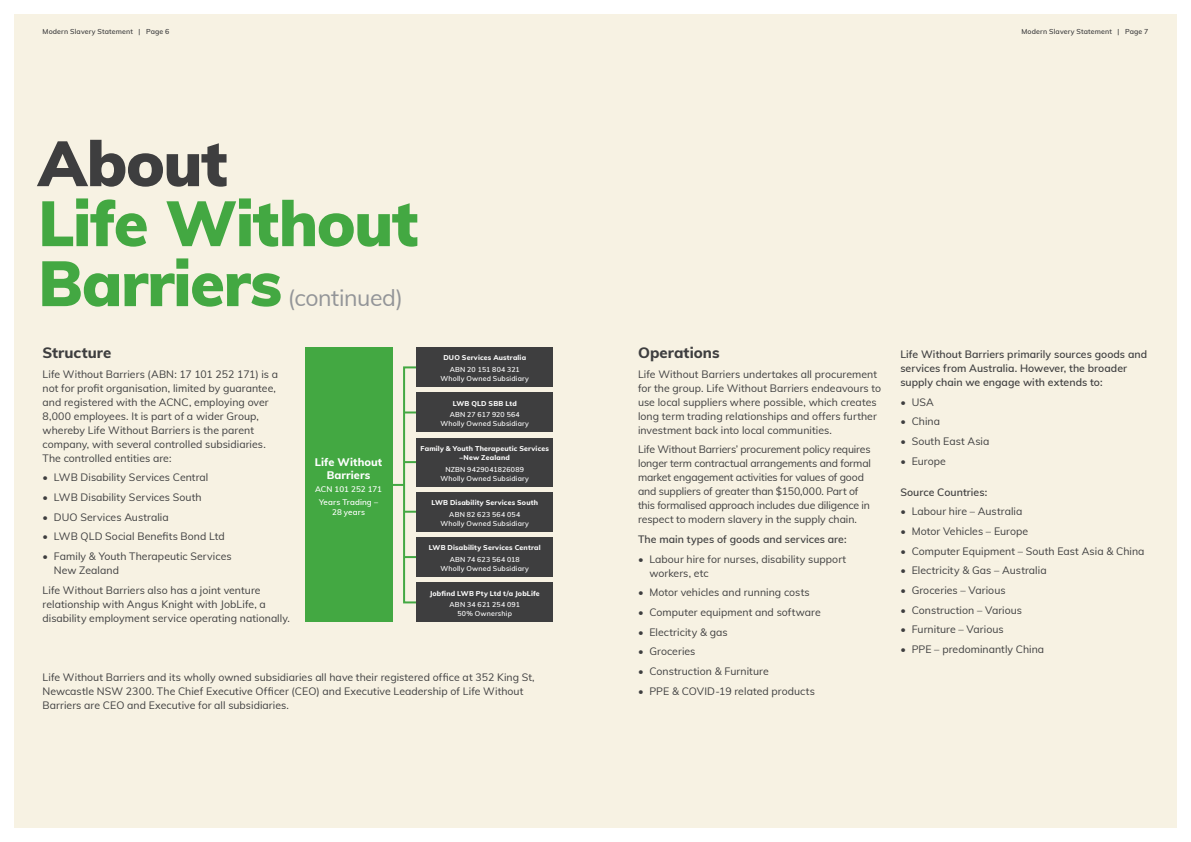
<style>
.page{position:relative;width:1191px;height:842px;background:#fff}
.page>*{position:absolute;margin:0;border:0;box-sizing:border-box;transform-origin:0 0}
.t1{font:900 63px/60px "Muli";letter-spacing:-.02em;color:#43a842}
.t2{font:900 63px "Muli";letter-spacing:-.02em;color:#3e3e3f}
.t3{font:23px "Muli";letter-spacing:-.015em;color:#939598}
.t4{font:800 15px "Muli";letter-spacing:.005em;color:#3e3e3f}
.t5{font:800 11px/13px "Muli";letter-spacing:.005em;color:#fff;text-align:center}
.t6{font:10.5px/14px "Muli";letter-spacing:.005em;color:#3e3e3f}
.t7{font:10.5px/14px "Muli";letter-spacing:-.015em;color:#3e3e3f}
.t8{font:600 10.5px/14px "Muli";letter-spacing:.005em;color:#3e3e3f}
.t9{font:600 8px/12.8px "Muli";letter-spacing:.015em;color:#fff;text-align:center}
.t10{font:600 7px/9px "Muli";letter-spacing:.02em;color:#fff;text-align:center}
.t11{font:800 7px/9px "Muli";letter-spacing:.025em;color:#fff;text-align:center}
.t12{font:600 7px "Muli";letter-spacing:.02em;color:#3e3e3f}
</style>
<div class="page">
<div style="left:14px;top:14px;width:581px;height:814px;background:#f7f2e3"></div>
<div style="left:595px;top:14px;width:581px;height:814px;background:#f7f2e3"></div>
<svg style="left:392px;top:365px;width:36px;height:239px"></svg>
<div style="left:305px;top:347px;width:87px;height:275px;background:#43a842"></div>
<div style="left:416px;top:347px;width:137px;height:40px;background:#3e3e3f"></div>
<div style="left:416px;top:393px;width:137px;height:39px;background:#3e3e3f"></div>
<div style="left:416px;top:438px;width:137px;height:48px;background:#3e3e3f"></div>
<div style="left:416px;top:492px;width:137px;height:39px;background:#3e3e3f"></div>
<div style="left:416px;top:537px;width:137px;height:40px;background:#3e3e3f"></div>
<div style="left:416px;top:583px;width:137px;height:39px;background:#3e3e3f"></div>
<p class="t12" style="left:43px;top:27px;width:128px">Modern Slavery Statement | Page 6</p>
<p class="t12" style="left:1021px;top:27px;width:128px">Modern Slavery Statement | Page 7</p>
<h1 class="t2" style="left:38px;top:117px;width:191px">About</h1>
<h1 class="t1" style="left:38px;top:191px;width:381px">Life Without<br>Barriers</h1>
<h2 class="t3" style="left:288px;top:281px;width:117px">(continued)</h2>
<h3 class="t4" style="left:43px;top:342px;width:70px">Structure</h3>
<p class="t6" style="left:43px;top:366px;width:237px">Life Without Barriers (ABN: 17 101 252 171) is a not for profit organisation, limited by guarantee, and registered with the ACNC, employing over 8,000 employees. It is part of a wider Group, whereby Life Without Barriers is the parent company, with several controlled subsidiaries.<br>The controlled entities are:</p>
<p class="t6" style="left:43px;top:470px;width:167px">• LWB Disability Services Central</p>
<p class="t6" style="left:43px;top:490px;width:161px">• LWB Disability Services South</p>
<p class="t6" style="left:43px;top:509px;width:128px">• DUO Services Australia</p>
<p class="t6" style="left:43px;top:529px;width:184px">• LWB QLD Social Benefits Bond Ltd</p>
<p class="t6" style="left:54px;top:549px;width:179px;text-indent:-11px">• Family &amp; Youth Therapeutic Services<br>New Zealand</p>
<p class="t6" style="left:43px;top:582px;width:249px">Life Without Barriers also has a joint venture relationship with Angus Knight with JobLife, a disability employment service operating nationally.</p>
<p class="t5" style="left:315px;top:455px;width:69px">Life Without<br>Barriers</p>
<p class="t9" style="left:315px;top:482px;width:69px">ACN 101 252 171<br>Years Trading –</p>
<p class="t9" style="left:332px;top:505px;width:34px">28 years</p>
<p class="t11" style="left:443px;top:353px;width:84px">DUO Services Australia</p>
<p class="t10" style="left:440px;top:365px;width:90px">ABN 20 151 804 321<br>Wholly Owned Subsidiary</p>
<p class="t11" style="left:453px;top:398px;width:66px">LWB QLD SBB Ltd</p>
<p class="t10" style="left:440px;top:410px;width:90px">ABN 27 617 920 564<br>Wholly Owned Subsidiary</p>
<p class="t11" style="left:420px;top:443px;width:130px">Family &amp; Youth Therapeutic Services –New Zealand</p>
<p class="t10" style="left:440px;top:464px;width:90px">NZBN 9429041826089<br>Wholly Owned Subsidiary</p>
<p class="t11" style="left:431px;top:497px;width:108px">LWB Disability Services South</p>
<p class="t10" style="left:440px;top:509px;width:90px">ABN 82 623 564 054<br>Wholly Owned Subsidiary</p>
<p class="t11" style="left:429px;top:543px;width:113px">LWB Disability Services Central</p>
<p class="t10" style="left:440px;top:555px;width:90px">ABN 74 623 564 018<br>Wholly Owned Subsidiary</p>
<p class="t11" style="left:430px;top:588px;width:112px">Jobfind LWB Pty Ltd t/a JobLife</p>
<p class="t10" style="left:449px;top:600px;width:72px">ABN 34 621 254 091<br>50% Ownership</p>
<p class="t6" style="left:43px;top:670px;width:493px">Life Without Barriers and its wholly owned subsidiaries all have their registered office at 352 King St,<br>Newcastle NSW 2300. The Chief Executive Officer (CEO) and Executive Leadership of Life Without<br>Barriers are CEO and Executive for all subsidiaries.</p>
<h3 class="t4" style="left:638px;top:342px;width:83px">Operations</h3>
<p class="t6" style="left:638px;top:366px;width:245px">Life Without Barriers undertakes all procurement for the group. Life Without Barriers endeavours to use local suppliers where possible, which creates long term trading relationships and offers further investment back into local communities.</p>
<p class="t7" style="left:638px;top:442px;width:234px">Life Without Barriers’ procurement policy requires longer term contractual arrangements and formal market engagement activities for values of good and suppliers of greater than $150,000. Part of this formalised approach includes due diligence in respect to modern slavery in the supply chain.</p>
<p class="t8" style="left:638px;top:532px;width:210px">The main types of goods and services are:</p>
<p class="t6" style="left:649px;top:551px;width:198px;text-indent:-11px">• Labour hire for nurses, disability support workers, etc</p>
<p class="t6" style="left:638px;top:585px;width:173px">• Motor vehicles and running costs</p>
<p class="t6" style="left:638px;top:605px;width:184px">• Computer equipment and software</p>
<p class="t6" style="left:638px;top:624px;width:91px">• Electricity &amp; gas</p>
<p class="t6" style="left:638px;top:644px;width:59px">• Groceries</p>
<p class="t6" style="left:638px;top:664px;width:132px">• Construction &amp; Furniture</p>
<p class="t6" style="left:638px;top:683px;width:178px">• PPE &amp; COVID-19 related products</p>
<p class="t8" style="left:900px;top:347px;width:248px">Life Without Barriers primarily sources goods and services from Australia. However, the broader supply chain we engage with extends to:</p>
<p class="t6" style="left:900px;top:394px;width:35px">• USA</p>
<p class="t6" style="left:900px;top:414px;width:41px">• China</p>
<p class="t6" style="left:900px;top:434px;width:91px">• South East Asia</p>
<p class="t6" style="left:900px;top:453px;width:47px">• Europe</p>
<p class="t8" style="left:900px;top:484px;width:88px">Source Countries:</p>
<p class="t6" style="left:900px;top:504px;width:124px">• Labour hire – Australia</p>
<p class="t6" style="left:900px;top:524px;width:129px">• Motor Vehicles – Europe</p>
<p class="t6" style="left:900px;top:543px;width:246px">• Computer Equipment – South East Asia &amp; China</p>
<p class="t6" style="left:900px;top:563px;width:148px">• Electricity &amp; Gas – Australia</p>
<p class="t6" style="left:900px;top:583px;width:107px">• Groceries – Various</p>
<p class="t6" style="left:900px;top:602px;width:123px">• Construction – Various</p>
<p class="t6" style="left:900px;top:622px;width:105px">• Furniture – Various</p>
<p class="t6" style="left:900px;top:642px;width:145px">• PPE – predominantly China</p>
</div>
